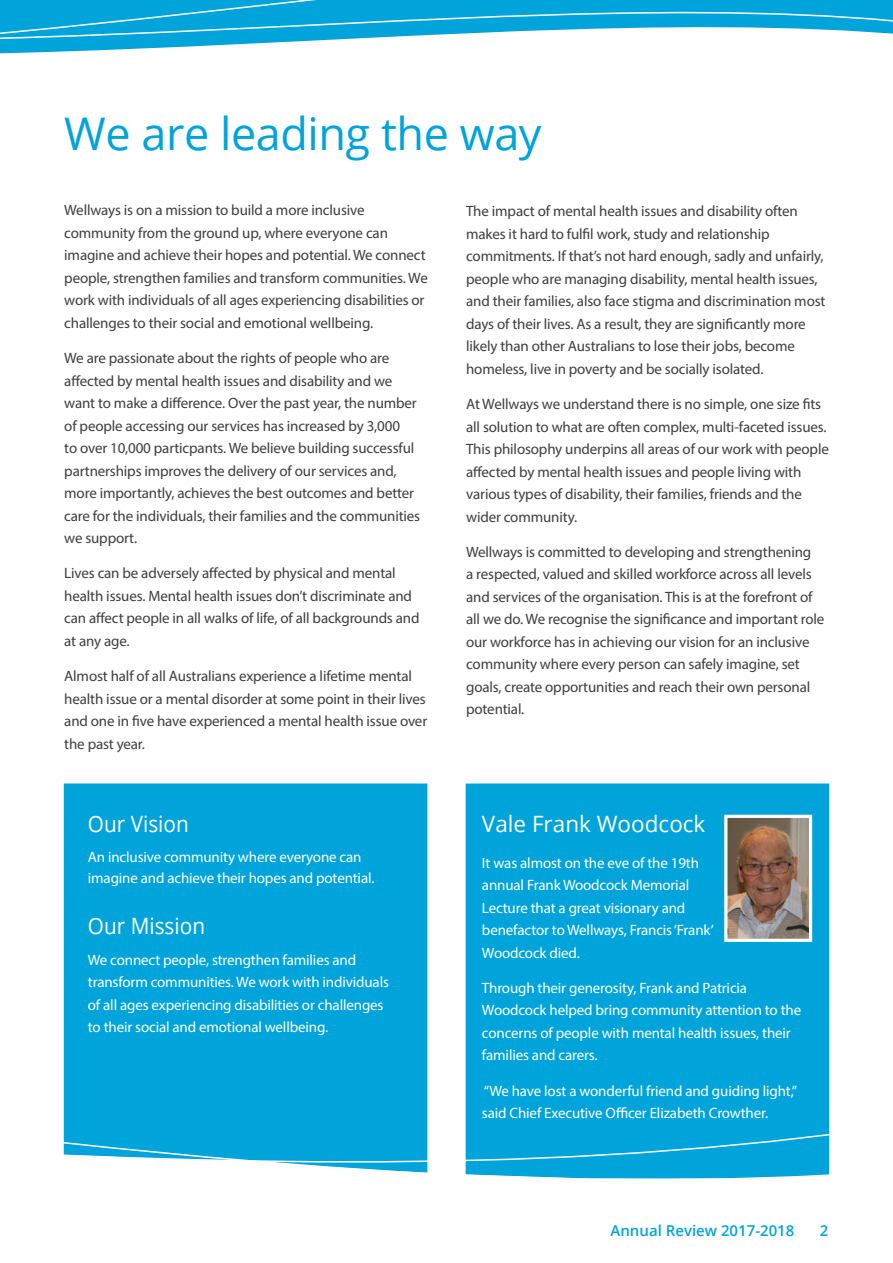
<style>
.page{position:relative;width:893px;height:1263px;background:#fff}
.page>*{position:absolute;margin:0;border:0;box-sizing:border-box;transform-origin:0 0}
.Page_headers_30_blue{font:45px "Open Sans";letter-spacing:-.01em;color:#00a4da}
.Financials_header_bl{font:22.5px "Open Sans";color:#fff;scale:.92 1}
.Body_text{font:22.5px "Open Sans";color:#fff}
.Body_text-2{font:15px/22.5px "Myriad Pro";letter-spacing:-.01em;color:#3e3e3f}
.Body_text-3{font:15px/22.5px "Myriad Pro";letter-spacing:-.01em;color:#fff}
.t1{font:600 15px "Open Sans";color:#00a4da}
</style>
<div class="page">
<svg style="left:0;top:0;width:893px;height:54px"></svg>
<div style="left:64px;top:783px;width:363px;height:309px;background:#00a4da"></div>
<div style="left:466px;top:783px;width:363px;height:309px;background:#00a4da"></div>
<img style="left:728px;top:819px;width:80px;height:119px">
<div style="left:724px;top:815px;width:88px;height:127px;border:3px solid #fff"></div>
<div style="left:63px;top:1092px;width:767px;height:48px;background:#00a4da"></div>
<svg style="left:63px;top:1140px;width:767px;height:39px"></svg>
<p class="Page_headers_30_blue" style="left:64px;top:103px;width:479px">We are leading the way</p>
<p class="Body_text-2" style="left:64px;top:199px;width:365px">Wellways is on a mission to build a more inclusive community from the ground up, where everyone can imagine and achieve their hopes and potential. We connect people, strengthen families and transform communities. We work with individuals of all ages experiencing disabilities or challenges to their social and emotional wellbeing.</p>
<p class="Body_text-2" style="left:64px;top:347px;width:357px">We are passionate about the rights of people who are affected by mental health issues and disability and we want to make a difference. Over the past year, the number of people accessing our services has increased by 3,000<br>to over 10,000 particpants. We believe building successful partnerships improves the delivery of our services and, more importantly, achieves the best outcomes and better care for the individuals, their families and the communities we support.</p>
<p class="Body_text-2" style="left:64px;top:562px;width:357px">Lives can be adversely affected by physical and mental health issues. Mental health issues don’t discriminate and can affect people in all walks of life, of all backgrounds and at any age.</p>
<p class="Body_text-2" style="left:64px;top:665px;width:364px">Almost half of all Australians experience a lifetime mental health issue or a mental disorder at some point in their lives and one in five have experienced a mental health issue over the past year.</p>
<p class="Financials_header_bl" style="left:88px;top:809px;width:111px">Our Vision</p>
<p class="Body_text-3" style="left:88px;top:846px;width:288px;line-height:21px">An inclusive community where everyone can imagine and achieve their hopes and potential.</p>
<p class="Financials_header_bl" style="left:88px;top:910px;width:129px">Our Mission</p>
<p class="Body_text-3" style="left:88px;top:948px;width:303px">We connect people, strengthen families and transform communities. We work with individuals of all ages experiencing disabilities or challenges to their social and emotional wellbeing.</p>
<p class="Body_text-2" style="left:466px;top:200px;width:361px">The impact of mental health issues and disability often makes it hard to fulfil work, study and relationship commitments. If that’s not hard enough, sadly and unfairly, people who are managing disability, mental health issues, and their families, also face stigma and discrimination most days of their lives. As a result, they are significantly more likely than other Australians to lose their jobs, become homeless, live in poverty and be socially isolated.</p>
<p class="Body_text-2" style="left:466px;top:393px;width:364px">At Wellways we understand there is no simple, one size fits all solution to what are often complex, multi-faceted issues.<br>This philosophy underpins all areas of our work with people affected by mental health issues and people living with various types of disability, their families, friends and the wider community.</p>
<p class="Body_text-2" style="left:466px;top:540px;width:360px">Wellways is committed to developing and strengthening<br>a respected, valued and skilled workforce across all levels and services of the organisation. This is at the forefront of all we do. We recognise the significance and important role our workforce has in achieving our vision for an inclusive community where every person can safely imagine, set goals, create opportunities and reach their own personal potential.</p>
<p class="Body_text" style="left:482px;top:809px;width:225px">Vale Frank Woodcock</p>
<p class="Body_text-3" style="left:482px;top:851px;width:233px">It was almost on the eve of the 19th annual Frank Woodcock Memorial<br>Lecture that a great visionary and benefactor to Wellways, Francis ‘Frank’<br>Woodcock died.</p>
<p class="Body_text-3" style="left:482px;top:976px;width:321px">Through their generosity, Frank and Patricia Woodcock helped bring community attention to the concerns of people with mental health issues, their families and carers.</p>
<p class="Body_text-3" style="left:482px;top:1079px;width:317px">“We have lost a wonderful friend and guiding light,” said Chief Executive Officer Elizabeth Crowther.</p>
<p class="t1" style="left:610px;top:1220px;width:185px">Annual Review 2017-2018</p>
<p class="t1" style="left:820px;top:1220px;width:10px">2</p>
</div>
